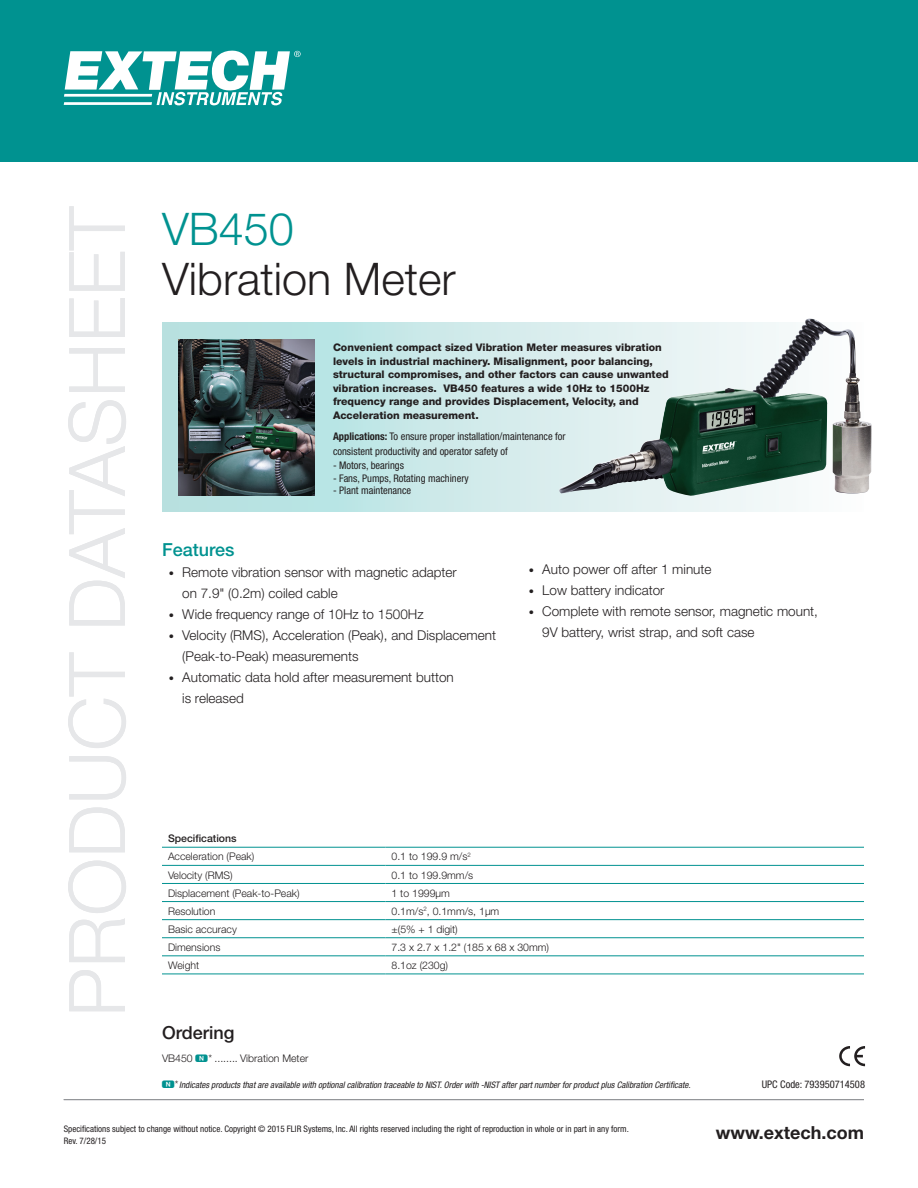
<style>
.page{position:relative;width:918px;height:1188px;background:#fff}
.page>*{position:absolute;margin:0;border:0;box-sizing:border-box;transform-origin:0 0}
.t1{font:300 78px "Helvetica Neue LT";color:#e6e7e9}
.t2{font:300 45px "Helvetica Neue LT";color:#231f20}
.t3{font:300 45px "Helvetica Neue LT";color:#009290}
.t4{font:700 18px "Helvetica Neue LT";color:#231f20}
.t5{font:500 18px "Helvetica Neue LT";color:#009290}
.t6{font:500 18px "Helvetica Neue LT";color:#231f20}
.t7{font:300 13.5px/21px "Helvetica Neue LT";color:#231f20}
.t8{font:800 10.5px/13.5px "Helvetica Neue LT";color:#231f20}
.t9{font:300 10.5px "Helvetica Neue LT";color:#231f20}
.t10{font:condensed 10.5px/15px "Helvetica Neue LT";color:#231f20}
.t11{font:500 10.5px "Helvetica Neue LT";color:#231f20}
.t12{font:condensed 9px/12px "Helvetica Neue LT";color:#231f20}
.t13{font:italic condensed 9px "Helvetica Neue LT";color:#231f20}
.s1{font-weight:700}
.s2{font-size:10.5px}
.s3{font-family:"Deutsche Bahn AG Six";font-weight:400;color:#009290}
.s4{font-family:"Deutsche Bahn AG Six";font-style:normal;font-stretch:normal;font-size:10.5px;color:#009290}
.s5{font-weight:300;font-style:normal;font-stretch:normal;font-size:10.5px}
</style>
<div class="page">
<div style="left:0;top:0;width:918px;height:162px;background:#009290"></div>
<svg style="left:64px;top:51px;width:237px;height:54px"></svg>
<hr style="left:64px;top:1099px;width:800px;height:1px;background:#939598">
<svg style="left:162px;top:323px;width:702px;height:189px;background:#c6e1e0"></svg>
<svg style="left:839px;top:1046px;width:26px;height:20px"></svg>
<img style="left:559px;top:319px;width:248px;height:171px">
<hr style="left:162px;top:847px;width:224px;height:1px;background:#009290">
<hr style="left:386px;top:847px;width:478px;height:1px;background:#009290">
<hr style="left:162px;top:865px;width:224px;height:1px;background:#009290">
<hr style="left:386px;top:865px;width:478px;height:1px;background:#009290">
<hr style="left:162px;top:883px;width:224px;height:1px;background:#009290">
<hr style="left:386px;top:883px;width:478px;height:1px;background:#009290">
<hr style="left:162px;top:901px;width:224px;height:1px;background:#009290">
<hr style="left:386px;top:901px;width:478px;height:1px;background:#009290">
<hr style="left:162px;top:919px;width:224px;height:1px;background:#009290">
<hr style="left:386px;top:919px;width:478px;height:1px;background:#009290">
<hr style="left:162px;top:937px;width:224px;height:1px;background:#009290">
<hr style="left:386px;top:937px;width:478px;height:1px;background:#009290">
<hr style="left:162px;top:955px;width:224px;height:1px;background:#009290">
<hr style="left:386px;top:955px;width:478px;height:1px;background:#009290">
<hr style="left:162px;top:974px;width:224px;height:1px;background:#009290">
<hr style="left:386px;top:974px;width:478px;height:1px;background:#009290">
<img style="left:178px;top:339px;width:137px;height:157px">
<p class="t1" style="left:50px;top:1017px;width:812px;rotate:-90deg">PRODUCT DATASHEET</p>
<p class="t3" style="left:162px;top:202px;width:133px">VB450</p>
<p class="t2" style="left:162px;top:251px;width:295px">Vibration Meter</p>
<p class="t8" style="left:333px;top:341px;width:337px">Convenient compact sized Vibration Meter measures vibration levels in industrial machinery. Misalignment, poor balancing, structural compromises, and other factors can cause unwanted vibration increases. VB450 features a wide 10Hz to 1500Hz frequency range and provides Displacement, Velocity, and Acceleration measurement.</p>
<p class="t10" style="left:333px;top:429px;width:234px"><span class="s1">Applications:</span> To ensure proper installation/maintenance for consistent productivity and operator safety of</p>
<p class="t10" style="left:333px;top:457px;width:73px">- Motors, bearings</p>
<p class="t10" style="left:333px;top:471px;width:137px">- Fans, Pumps, Rotating machinery</p>
<p class="t10" style="left:333px;top:483px;width:80px">- Plant maintenance</p>
<p class="t5" style="left:162px;top:539px;width:74px">Features</p>
<p class="t7" style="left:182px;top:561px;width:276px;text-indent:-14px"><span class="s2">•</span> Remote vibration sensor with magnetic adapter on 7.9" (0.2m) coiled cable</p>
<p class="t7" style="left:169px;top:603px;width:256px"><span class="s2">•</span> Wide frequency range of 10Hz to 1500Hz</p>
<p class="t7" style="left:182px;top:624px;width:315px;text-indent:-14px"><span class="s2">•</span> Velocity (RMS), Acceleration (Peak), and Displacement (Peak-to-Peak) measurements</p>
<p class="t7" style="left:182px;top:666px;width:273px;text-indent:-14px"><span class="s2">•</span> Automatic data hold after measurement button is released</p>
<p class="t7" style="left:529px;top:558px;width:184px"><span class="s2">•</span> Auto power off after 1 minute</p>
<p class="t7" style="left:529px;top:579px;width:137px"><span class="s2">•</span> Low battery indicator</p>
<p class="t7" style="left:542px;top:600px;width:277px;text-indent:-14px"><span class="s2">•</span> Complete with remote sensor, magnetic mount,<br>9V battery, wrist strap, and soft case</p>
<p class="t11" style="left:168px;top:832px;width:70px">Specifications</p>
<p class="t9" style="left:168px;top:850px;width:88px">Acceleration (Peak)</p>
<p class="t9" style="left:392px;top:850px;width:81px">0.1 to 199.9 m/s<sup>2</sup></p>
<p class="t9" style="left:168px;top:868px;width:66px">Velocity (RMS)</p>
<p class="t9" style="left:392px;top:868px;width:83px">0.1 to 199.9mm/s</p>
<p class="t9" style="left:168px;top:886px;width:133px">Displacement (Peak-to-Peak)</p>
<p class="t9" style="left:392px;top:886px;width:60px">1 to 1999µm</p>
<p class="t9" style="left:168px;top:905px;width:49px">Resolution</p>
<p class="t9" style="left:392px;top:905px;width:109px">0.1m/s<sup>2</sup>, 0.1mm/s, 1µm</p>
<p class="t9" style="left:168px;top:923px;width:70px">Basic accuracy</p>
<p class="t9" style="left:392px;top:923px;width:68px">±(5% + 1 digit)</p>
<p class="t9" style="left:168px;top:941px;width:54px">Dimensions</p>
<p class="t9" style="left:392px;top:941px;width:159px">7.3 x 2.7 x 1.2" (185 x 68 x 30mm)</p>
<p class="t9" style="left:168px;top:959px;width:33px">Weight</p>
<p class="t9" style="left:392px;top:959px;width:58px">8.1oz (230g)</p>
<p class="t6" style="left:162px;top:1022px;width:74px">Ordering</p>
<p class="t9" style="left:162px;top:1052px;width:148px">VB450 <span class="s3">N</span> * ........ Vibration Meter</p>
<p class="t13" style="left:162px;top:1080px;width:530px"><span class="s4">N</span> <span class="s5">*</span>Indicates products that are available with optional calibration traceable to NIST. Order with -NIST after part number for product plus Calibration Certificate.</p>
<p class="t10" style="left:762px;top:1077px;width:105px">UPC Code: 793950714508</p>
<p class="t12" style="left:64px;top:1123px;width:567px">Specifications subject to change without notice. Copyright © 2015 FLIR Systems, Inc. All rights reserved including the right of reproduction in whole or in part in any form.<br>Rev. 7/28/15</p>
<p class="t4" style="left:716px;top:1122px;width:150px">www.extech.com</p>
</div>
